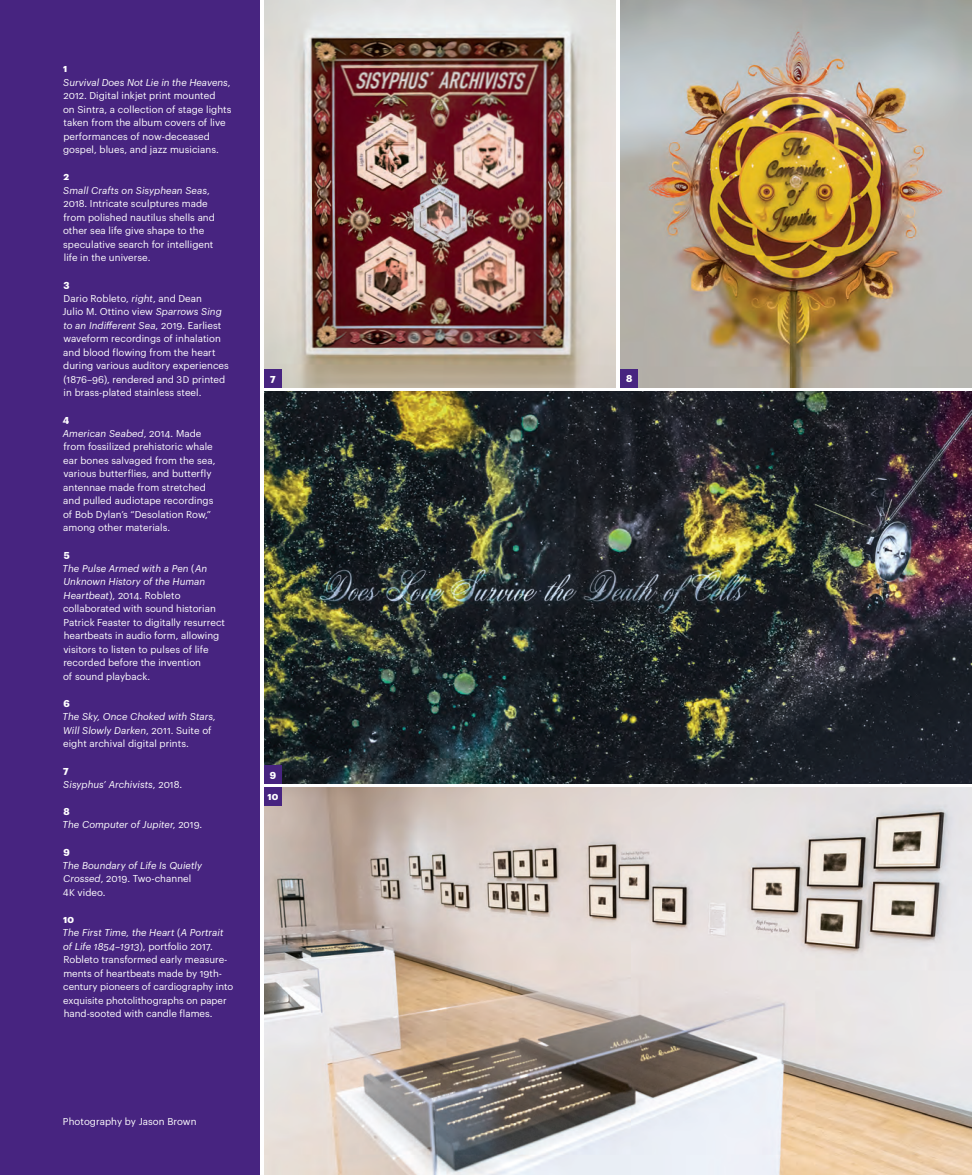
<style>
.page{position:relative;width:972px;height:1175px;background:#fff}
.page>*{position:absolute;margin:0;border:0;box-sizing:border-box;transform-origin:0 0}
.captions{font:9.75px/13.5px "Graphik";letter-spacing:.005em;color:#fff}
.captions-2{font:italic 9.75px/13.5px "Graphik";letter-spacing:.005em;color:#fff}
.t1{font:700 9.75px "Graphik";color:#fff}
.captions-3{font:9.6px/13.5px "Graphik";color:#fff}
.s1{font-weight:700}
.s2{font-style:italic}
.s3{font-size:9.45px}
.s4{font-weight:700;font-style:normal}
.s5{font-style:normal}
.s6{font-style:normal;font-size:9.45px}
</style>
<div class="page">
<img style="left:264px;top:788px;width:708px;height:386px">
<img style="left:264px;top:392px;width:708px;height:391px">
<img style="left:264px;top:0;width:352px;height:387px">
<img style="left:620px;top:0;width:352px;height:387px">
<div style="left:0;top:0;width:260px;height:1174px;background:#472480"></div>
<div style="left:264px;top:369px;width:18px;height:18px;background:#472480"></div>
<div style="left:620px;top:369px;width:18px;height:18px;background:#472480"></div>
<div style="left:264px;top:765px;width:18px;height:18px;background:#472480"></div>
<div style="left:264px;top:788px;width:18px;height:18px;background:#472480"></div>
<p class="captions" style="left:63px;top:61px;width:170px"><span class="s1">1<br></span><span class="s2">Survival Does Not Lie in the Heavens</span>,<br>2012. Digital inkjet print mounted<br>on Sintra, a collection of stage lights taken from the album covers of live performances of now-deceased gospel, blues, and jazz musicians.</p>
<p class="captions" style="left:63px;top:169px;width:153px"><span class="s1">2<br></span><span class="s2">Small Crafts on Sisyphean Seas</span>,<br>2018. Intricate sculptures made from polished nautilus shells and other sea life give shape to the speculative search for intelligent life in the universe.</p>
<p class="captions" style="left:63px;top:277px;width:168px"><span class="s1">3<br></span>Dario Robleto, <span class="s2">right</span>, and Dean<br>Julio M. Ottino view <span class="s2">Sparrows Sing to an Indifferent Sea</span>, 2019. Earliest waveform recordings of inhalation and blood flowing from the heart during various auditory experiences (1876–96), rendered and <span class="s3">3D</span> printed in brass-plated stainless steel.</p>
<p class="captions" style="left:63px;top:412px;width:154px"><span class="s1">4<br></span><span class="s2">American Seabed</span>, 2014. Made from fossilized prehistoric whale ear bones salvaged from the sea, various butterflies, and butterfly antennae made from stretched and pulled audiotape recordings of Bob Dylan’s “Desolation Row,” among other materials.</p>
<p class="captions" style="left:63px;top:547px;width:164px"><span class="s1">5<br></span><span class="s2">The Pulse Armed with a Pen</span> (<span class="s2">An<br>Unknown History of the Human<br>Heartbeat</span>), 2014. Robleto collaborated with sound historian<br>Patrick Feaster to digitally resurrect heartbeats in audio form, allowing visitors to listen to pulses of life recorded before the invention<br>of sound playback.</p>
<p class="captions-2" style="left:63px;top:695px;width:155px"><span class="s4">6<br></span>The Sky, Once Choked with Stars,<br>Will Slowly Darken<span class="s5">, 2011. Suite of eight archival digital prints.</span></p>
<p class="captions-2" style="left:63px;top:763px;width:121px"><span class="s4">7<br></span>Sisyphus’ Archivists<span class="s5">, 2018.</span></p>
<p class="captions-2" style="left:63px;top:803px;width:141px"><span class="s4">8<br></span>The Computer of Jupiter<span class="s5">, 2019.</span></p>
<p class="captions-2" style="left:63px;top:844px;width:141px"><span class="s4">9<br></span>The Boundary of Life Is Quietly<br>Crossed<span class="s5">, 2019. Two-channel<br></span><span class="s6">4K</span> <span class="s5">video.</span></p>
<p class="captions" style="left:63px;top:911px;width:166px"><span class="s1">10<br></span><span class="s2">The First Time, the Heart</span> (<span class="s2">A Portrait of Life 1854–1913</span>), portfolio 2017.<br>Robleto transformed early measure&shy;ments of heartbeats made by 19th-</p>
<p class="captions-3" style="left:63px;top:979px;width:172px">century pioneers of cardiography into exquisite photolithographs on paper</p>
<p class="captions" style="left:64px;top:1006px;width:150px">hand-sooted with candle flames.</p>
<p class="t1" style="left:270px;top:370px;width:7px">7</p>
<p class="t1" style="left:626px;top:370px;width:8px">8</p>
<p class="t1" style="left:270px;top:766px;width:8px">9</p>
<p class="t1" style="left:267px;top:789px;width:13px">10</p>
<p class="captions" style="left:63px;top:1114px;width:135px">Photography by Jason Brown</p>
</div>
